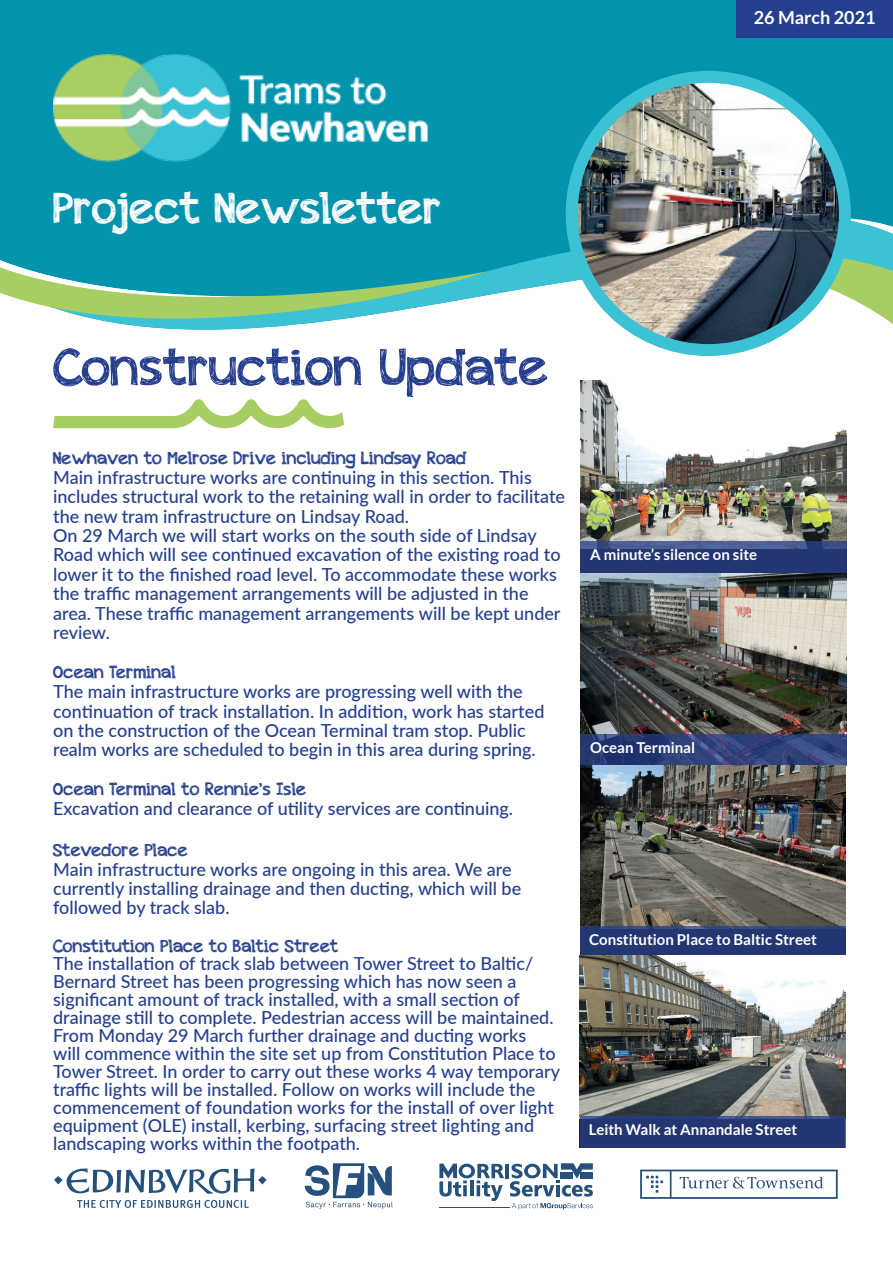
<style>
.page{position:relative;width:893px;height:1263px;background:#fff}
.page>*{position:absolute;margin:0;border:0;box-sizing:border-box;transform-origin:0 0}
.t1{font:52.5px "appleberry";color:#253f8e}
.t2{font:45px "appleberry";color:#fff}
.t3{font:500 18px/17.9px "Lato";color:#253f8e}
.t4{font:18px "appleberry";color:#253f8e}
.t5{font:700 18px "Lato";color:#fff}
.t6{font:700 15px "Lato";color:#fff}
</style>
<div class="page">
<div style="left:0;top:0;width:893px;height:306px;background:#0293ad"></div>
<svg style="left:657px;top:231px;width:236px;height:126px"></svg>
<div style="left:0;top:248px;width:410px;height:14px;background:#0293ad"></div>
<svg style="left:0;top:262px;width:487px;height:68px"></svg>
<svg style="left:54px;top:1168px;width:213px;height:40px"></svg>
<svg style="left:305px;top:1163px;width:88px;height:46px"></svg>
<hr style="left:506px;top:1164px;width:3px;height:14px;background:#26517d">
<svg style="left:510px;top:1163px;width:83px;height:33px"></svg>
<svg style="left:439px;top:1163px;width:65px;height:38px"></svg>
<svg style="left:512px;top:1203px;width:81px;height:6px"></svg>
<hr style="left:439px;top:1208px;width:71px;height:1px;background:#26517d">
<svg style="left:640px;top:1169px;width:198px;height:30px"></svg>
<svg style="left:53px;top:399px;width:291px;height:29px"></svg>
<img style="left:572px;top:77px;width:273px;height:273px;border-radius:137px">
<div style="left:566px;top:71px;width:285px;height:285px;border:12px solid #3bc2d5;border-radius:50%"></div>
<div style="left:736px;top:0;width:157px;height:38px;background:#253f8e"></div>
<img style="left:53px;top:54px;width:401px;height:134px">
<img style="left:580px;top:573px;width:266px;height:353px">
<svg style="left:580px;top:734px;width:266px;height:31px;background:#2e3f78"></svg>
<img style="left:580px;top:765px;width:265px;height:161px">
<div style="left:580px;top:926px;width:266px;height:32px;background:#243671"></div>
<img style="left:580px;top:955px;width:265px;height:161px">
<div style="left:580px;top:1116px;width:265px;height:32px;background:#243671"></div>
<img style="left:580px;top:381px;width:266px;height:160px">
<svg style="left:580px;top:541px;width:266px;height:32px;background:#2d3f79"></svg>
<p class="t5" style="left:754px;top:7px;width:123px">26 March 2021</p>
<h2 class="t2" style="left:53px;top:177px;width:390px">Project Newsletter</h2>
<h1 class="t1" style="left:53px;top:331px;width:496px">Construction Update</h1>
<p class="t4" style="left:53px;top:445px;width:415px">Newhaven to Melrose Drive including Lindsay Road</p>
<p class="t3" style="left:53px;top:467px;width:513px;line-height:19.4px">Main infrastructure works are continuing in this section. This includes structural work to the retaining wall in order to facilitate the new tram infrastructure on Lindsay Road.<br>On 29 March we will start works on the south side of Lindsay Road which will see continued excavation of the existing road to lower it to the finished road level. To accommodate these works the traffic management arrangements will be adjusted in the area. These traffic management arrangements will be kept under review.</p>
<p class="t4" style="left:53px;top:660px;width:124px">Ocean Terminal</p>
<p class="t3" style="left:53px;top:681px;width:493px;line-height:19.2px">The main infrastructure works are progressing well with the continuation of track installation. In addition, work has started on the construction of the Ocean Terminal tram stop. Public realm works are scheduled to begin in this area during spring.</p>
<p class="t4" style="left:53px;top:777px;width:255px">Ocean Terminal to Rennie’s Isle</p>
<p class="t3" style="left:53px;top:798px;width:461px">Excavation and clearance of utility services are continuing.</p>
<p class="t4" style="left:53px;top:837px;width:136px">Stevedore Place</p>
<p class="t3" style="left:53px;top:859px;width:470px;line-height:19.2px">Main infrastructure works are ongoing in this area. We are currently installing drainage and then ducting, which will be followed by track slab.</p>
<p class="t4" style="left:53px;top:933px;width:287px">Constitution Place to Baltic Street</p>
<p class="t3" style="left:53px;top:954px;width:508px">The installation of track slab between Tower Street to Baltic/ Bernard Street has been progressing which has now seen a significant amount of track installed, with a small section of drainage still to complete. Pedestrian access will be maintained.<br>From Monday 29 March further drainage and ducting works<br>will commence within the site set up from Constitution Place to Tower Street. In order to carry out these works 4 way temporary traffic lights will be installed. Follow on works will include the commencement of foundation works for the install of over light equipment (OLE) install, kerbing, surfacing street lighting and landscaping works within the footpath.</p>
<p class="t6" style="left:590px;top:546px;width:168px">A minute’s silence on site</p>
<p class="t6" style="left:590px;top:739px;width:107px">Ocean Terminal</p>
<p class="t6" style="left:589px;top:931px;width:229px">Constitution Place to Baltic Street</p>
<p class="t6" style="left:589px;top:1121px;width:210px">Leith Walk at Annandale Street</p>
</div>
